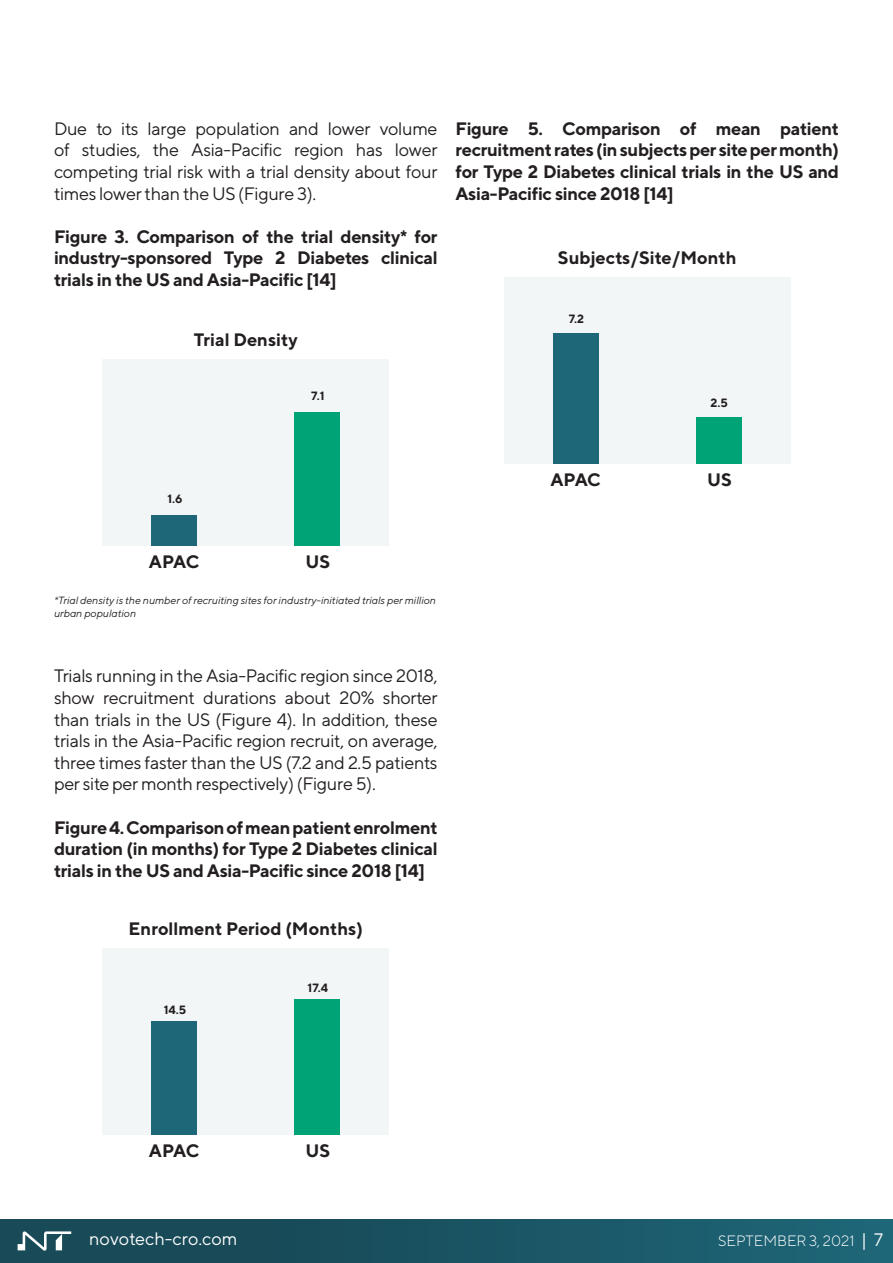
<style>
.page{position:relative;width:893px;height:1263px;background:#fff}
.page>*{position:absolute;margin:0;border:0;box-sizing:border-box;transform-origin:0 0}
.Body_text{font:18px/21.6px "TT Norms";letter-spacing:-.02em;color:#231f20;text-align:justify}
.Body_text-2{font:700 18px/21.6px "TT Norms";letter-spacing:-.02em;color:#231f20;text-align:justify}
.Body_text-3{font:700 18px "TT Norms";color:#231f20}
.t1{font:18px "TT Norms";color:#fff}
.t2{font:300 15px "TT Norms";color:#fff}
.Body_text-4{font:700 12px "TT Norms";color:#231f20}
.Body_text-5{font:italic 10.5px/12.6px "TT Norms";color:#231f20}
.s1{font-weight:400;font-size:18px}
</style>
<div class="page">
<div style="left:0;top:1219px;width:893px;height:44px;background:linear-gradient(to right,#174451,#1d6476)"></div>
<svg style="left:18px;top:1231px;width:53px;height:19px"></svg>
<div style="left:102px;top:359px;width:287px;height:186px;background:#f3f6f7"></div>
<div style="left:152px;top:515px;width:45px;height:30px;background:#1e6779"></div>
<div style="left:295px;top:412px;width:45px;height:133px;background:#00a376"></div>
<div style="left:102px;top:948px;width:287px;height:187px;background:#f3f6f7"></div>
<div style="left:152px;top:1021px;width:45px;height:114px;background:#1e6779"></div>
<div style="left:295px;top:999px;width:45px;height:136px;background:#00a376"></div>
<div style="left:504px;top:277px;width:286px;height:187px;background:#f3f6f7"></div>
<div style="left:553px;top:333px;width:45px;height:131px;background:#1e6779"></div>
<div style="left:696px;top:418px;width:45px;height:46px;background:#00a376"></div>
<p class="Body_text" style="left:54px;top:117px;width:385px">Due to its large population and lower volume of studies, the Asia-Pacific region has lower competing trial risk with a trial density about four times lower than the US (Figure 3).</p>
<p class="Body_text-2" style="left:54px;top:225px;width:385px">Figure 3. Comparison of the trial density* for industry-sponsored Type 2 Diabetes clinical trials in the US and Asia-Pacific [14]</p>
<p class="Body_text-3" style="left:194px;top:328px;width:106px">Trial Density</p>
<p class="Body_text-4" style="left:311px;top:388px;width:15px">7.1</p>
<p class="Body_text-2" style="left:455px;top:117px;width:385px">Figure 5. Comparison of mean patient recruitment rates (in subjects per site per month) for Type 2 Diabetes clinical trials in the US and Asia-Pacific since 2018 [14]</p>
<p class="Body_text-3" style="left:558px;top:247px;width:180px">Subjects/Site/Month</p>
<p class="Body_text-4" style="left:569px;top:311px;width:17px">7.2</p>
<p class="Body_text-4" style="left:711px;top:395px;width:19px">2.5</p>
<p class="Body_text-4" style="left:167px;top:491px;width:17px">1.6</p>
<p class="Body_text-2" style="left:149px;top:550px;width:52px">APAC</p>
<p class="Body_text-2" style="left:305px;top:550px;width:26px">US</p>
<p class="Body_text-5" style="left:54px;top:594px;width:383px">*Trial density is the number of recruiting sites for industry-initiated trials per million urban population</p>
<p class="Body_text" style="left:54px;top:665px;width:385px">Trials running in the Asia-Pacific region since 2018, show recruitment durations about 20% shorter than trials in the US (Figure 4). In addition, these trials in the Asia-Pacific region recruit, on average, three times faster than the US (7.2 and 2.5 patients per site per month respectively) (Figure 5).</p>
<p class="Body_text-2" style="left:54px;top:816px;width:385px">Figure 4. Comparison of mean patient enrolment duration (in months) for Type 2 Diabetes clinical trials in the US and Asia-Pacific since 2018 [14]</p>
<p class="Body_text-3" style="left:129px;top:918px;width:236px">Enrollment Period (Months)</p>
<p class="Body_text-4" style="left:164px;top:1002px;width:24px">14.5</p>
<p class="Body_text-4" style="left:308px;top:980px;width:22px">17.4</p>
<p class="Body_text-2" style="left:550px;top:469px;width:52px">APAC</p>
<p class="Body_text-2" style="left:707px;top:469px;width:26px">US</p>
<p class="Body_text-2" style="left:149px;top:1140px;width:52px">APAC</p>
<p class="Body_text-2" style="left:306px;top:1140px;width:26px">US</p>
<p class="t1" style="left:89px;top:1227px;width:150px">novotech-cro.com</p>
<p class="t2" style="left:718px;top:1231px;width:166px">SEPTEMBER 3, 2021 <span class="s1">| 7</span></p>
</div>
